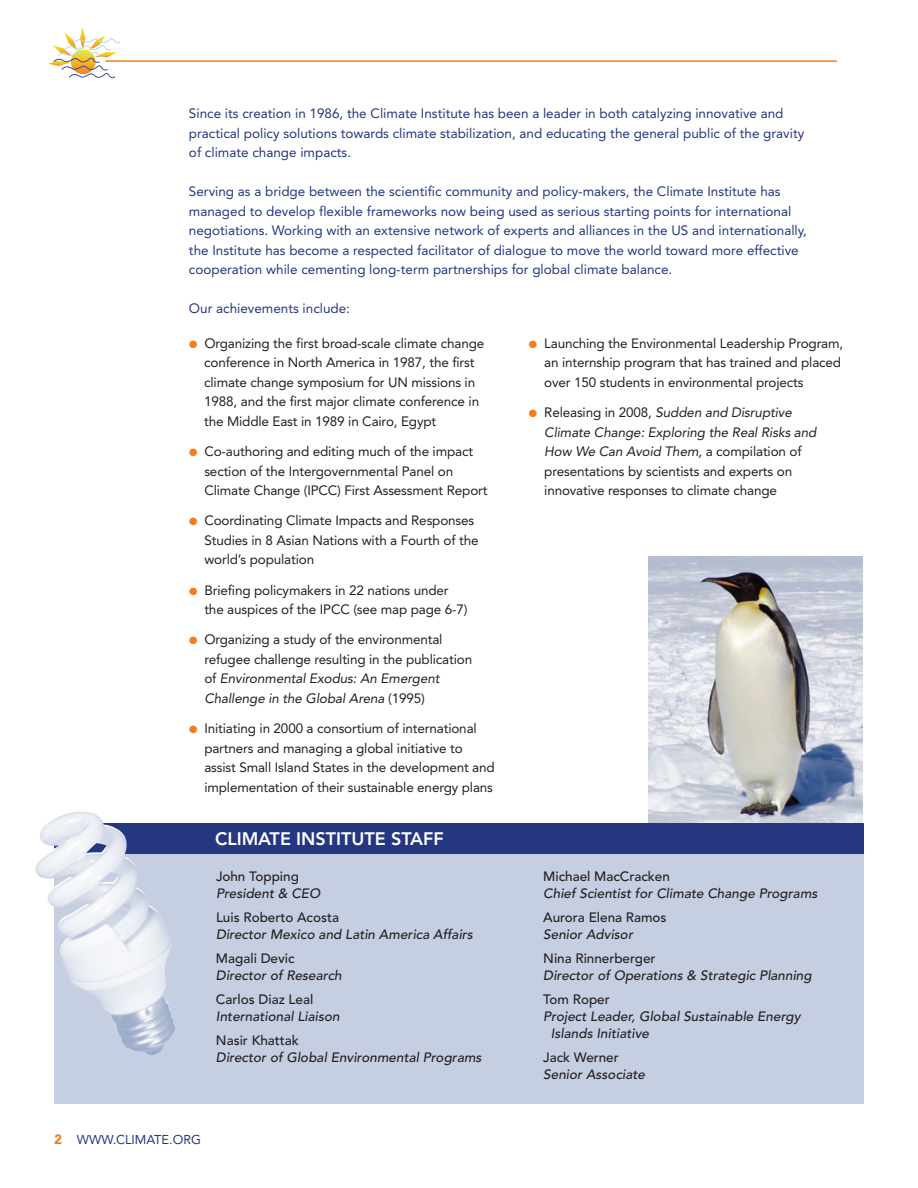
<style>
.page{position:relative;width:918px;height:1188px;background:#fff}
.page>*{position:absolute;margin:0;border:0;box-sizing:border-box;transform-origin:0 0}
.t1{font:800 18px "Avenir";color:#fff}
.t2{font:13.5px/19.5px "Avenir";letter-spacing:-.01em;color:#231f20}
.t3{font:13.5px/19.5px "Avenir";color:#243780}
.t4{font:italic 500 13.5px/17.2px "Avenir";letter-spacing:.005em;color:#231f20}
.t5{font:500 13.5px "Avenir";color:#231f20}
.t6{font:12.75px "Avenir";color:#243780}
.s1{color:#f47d21}
.s2{font-style:italic}
.s3{font-weight:900;font-size:13.5px;color:#f47d21}
</style>
<div class="page">
<img style="left:648px;top:557px;width:215px;height:266px">
<hr style="left:105px;top:60px;width:732px;height:2px;background:#f47d21">
<svg style="left:48px;top:27px;width:72px;height:51px"></svg>
<div style="left:54px;top:832px;width:810px;height:272px;background:#c6cee1"></div>
<div style="left:54px;top:823px;width:810px;height:31px;background:#243780"></div>
<img style="left:35px;top:811px;width:140px;height:244px">
<p class="t3" style="left:189px;top:105px;width:617px">Since its creation in 1986, the Climate Institute has been a leader in both catalyzing innovative and practical policy solutions towards climate stabilization, and educating the general public of the gravity of climate change impacts.</p>
<p class="t3" style="left:189px;top:183px;width:620px">Serving as a bridge between the scientific community and policy-makers, the Climate Institute has managed to develop flexible frameworks now being used as serious starting points for international negotiations. Working with an extensive network of experts and alliances in the US and internationally, the Institute has become a respected facilitator of dialogue to move the world toward more effective cooperation while cementing long-term partnerships for global climate balance.</p>
<p class="t3" style="left:189px;top:300px;width:163px">Our achievements include:</p>
<p class="t2" style="left:204px;top:334px;width:282px;text-indent:-15px"><span class="s1">●</span> Organizing the first broad-scale climate change conference in North America in 1987, the first climate change symposium for UN missions in 1988, and the first major climate conference in the Middle East in 1989 in Cairo, Egypt</p>
<p class="t2" style="left:204px;top:443px;width:285px;text-indent:-15px"><span class="s1">●</span> Co-authoring and editing much of the impact section of the Intergovernmental Panel on<br>Climate Change (IPCC) First Assessment Report</p>
<p class="t2" style="left:204px;top:512px;width:276px;text-indent:-15px"><span class="s1">●</span> Coordinating Climate Impacts and Responses<br>Studies in 8 Asian Nations with a Fourth of the world’s population</p>
<p class="t2" style="left:204px;top:581px;width:265px;text-indent:-15px"><span class="s1">●</span> Briefing policymakers in 22 nations under the auspices of the IPCC (see map page 6-7)</p>
<p class="t2" style="left:204px;top:631px;width:269px;text-indent:-15px"><span class="s1">●</span> Organizing a study of the environmental refugee challenge resulting in the publication of <span class="s2">Environmental Exodus: An Emergent Challenge in the Global Arena</span> (1995)</p>
<p class="t2" style="left:204px;top:720px;width:292px;text-indent:-15px"><span class="s1">●</span> Initiating in 2000 a consortium of international partners and managing a global initiative to assist Small Island States in the development and implementation of their sustainable energy plans</p>
<h1 class="t1" style="left:215px;top:832px;width:230px">CLIMATE INSTITUTE STAFF</h1>
<p class="t5" style="left:216px;top:871px;width:84px">John Topping</p>
<p class="t4" style="left:216px;top:886px;width:106px">President &amp; CEO</p>
<p class="t5" style="left:216px;top:912px;width:125px">Luis Roberto Acosta</p>
<p class="t4" style="left:216px;top:927px;width:258px">Director Mexico and Latin America Affairs</p>
<p class="t5" style="left:216px;top:953px;width:80px">Magali Devic</p>
<p class="t4" style="left:216px;top:968px;width:127px">Director of Research</p>
<p class="t5" style="left:216px;top:994px;width:99px">Carlos Diaz Leal</p>
<p class="t4" style="left:216px;top:1009px;width:125px">International Liaison</p>
<p class="t5" style="left:216px;top:1035px;width:84px">Nasir Khattak</p>
<p class="t4" style="left:216px;top:1050px;width:267px">Director of Global Environmental Programs</p>
<p class="t6" style="left:54px;top:1135px;width:149px"><span class="s3">2</span> WWW.CLIMATE.ORG</p>
<p class="t2" style="left:544px;top:334px;width:301px;text-indent:-15px"><span class="s1">●</span> Launching the Environmental Leadership Program, an internship program that has trained and placed over 150 students in environmental projects</p>
<p class="t2" style="left:544px;top:404px;width:274px;text-indent:-15px"><span class="s1">●</span> Releasing in 2008, <span class="s2">Sudden and Disruptive Climate Change: Exploring the Real Risks and How We Can Avoid Them,</span> a compilation of presentations by scientists and experts on innovative responses to climate change</p>
<p class="t5" style="left:543px;top:871px;width:128px">Michael MacCracken</p>
<p class="t4" style="left:543px;top:886px;width:276px">Chief Scientist for Climate Change Programs</p>
<p class="t5" style="left:543px;top:912px;width:125px">Aurora Elena Ramos</p>
<p class="t4" style="left:543px;top:927px;width:91px">Senior Advisor</p>
<p class="t5" style="left:543px;top:953px;width:114px">Nina Rinnerberger</p>
<p class="t4" style="left:543px;top:968px;width:270px">Director of Operations &amp; Strategic Planning</p>
<p class="t5" style="left:543px;top:994px;width:68px">Tom Roper</p>
<p class="t4" style="left:551px;top:1009px;width:251px;text-indent:-8px">Project Leader, Global Sustainable Energy<br>Islands Initiative</p>
<p class="t5" style="left:543px;top:1052px;width:77px">Jack Werner</p>
<p class="t4" style="left:543px;top:1067px;width:103px">Senior Associate</p>
</div>
